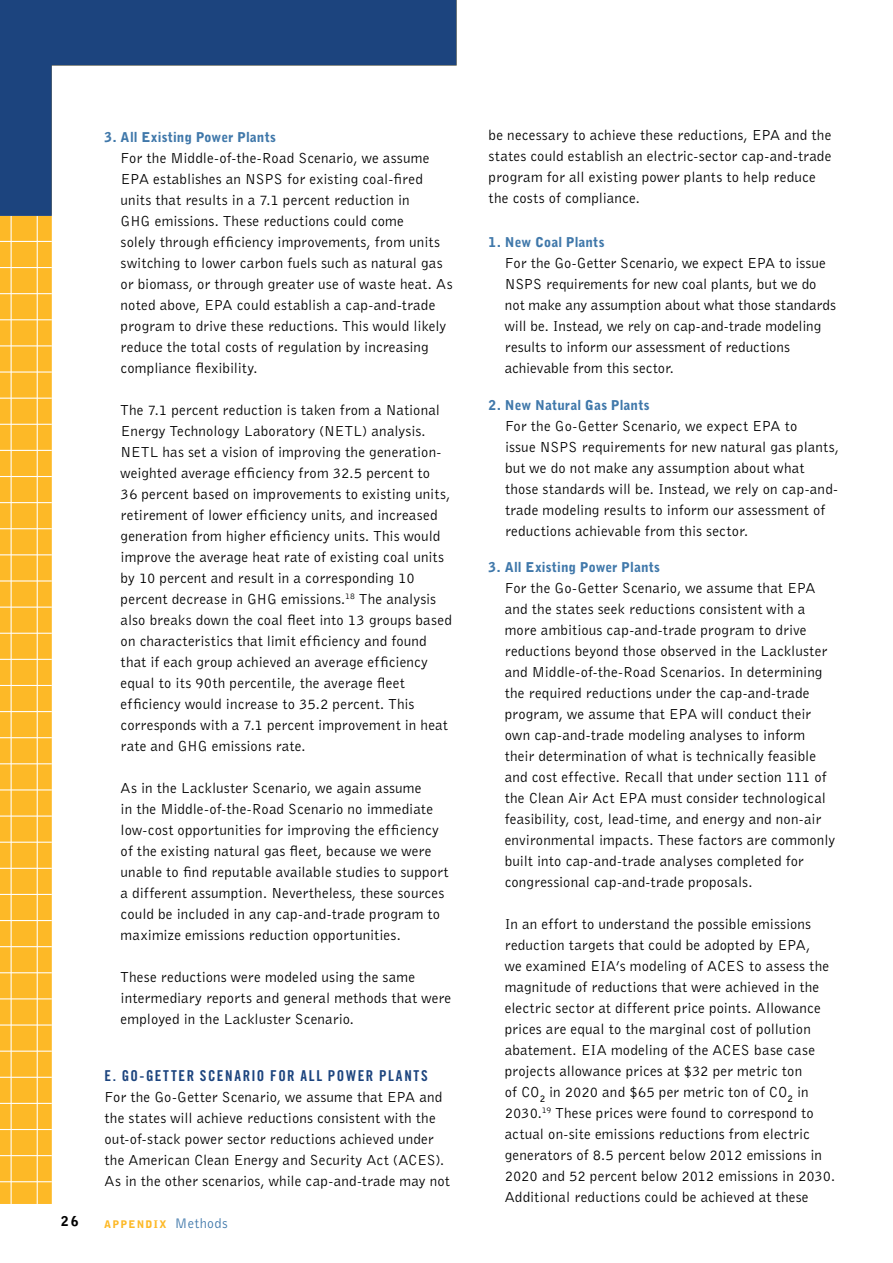
<style>
.page{position:relative;width:893px;height:1263px;background:#fff}
.page>*{position:absolute;margin:0;border:0;box-sizing:border-box;transform-origin:0 0}
.t1{font:15px/21px "Bell Gothic BT";letter-spacing:.01em;color:#000}
.t2{font:15px "Trade Gothic Bold Cond Twenty";letter-spacing:.105em;color:#1c447e}
.t3{font:900 13.5px "Bell Gothic BT";letter-spacing:.005em;color:#4078aa}
.t4{font:900 13.5px "Bell Gothic";color:#000}
.t5{font:900 10.5px "Bell Gothic BT";letter-spacing:.13em;color:#fdb927}
.s1{font-weight:400;font-size:14.25px;color:#4078aa}
</style>
<div class="page">
<svg style="left:0;top:216px;width:52px;height:988px;background:#fdbd34"></svg>
<svg style="left:0;top:0;width:457px;height:216px"></svg>
<p class="t3" style="left:105px;top:128px;width:173px">3. All Existing Power Plants</p>
<p class="t1" style="left:121px;top:147px;width:333px">For the Middle-of-the-Road Scenario, we assume EPA establishes an NSPS for existing coal-fired units that results in a 7.1 percent reduction in<br>GHG emissions. These reductions could come<br>solely through efficiency improvements, from units switching to lower carbon fuels such as natural gas or biomass, or through greater use of waste heat. As noted above, EPA could establish a cap-and-trade program to drive these reductions. This would likely reduce the total costs of regulation by increasing compliance flexibility.</p>
<p class="t1" style="left:121px;top:399px;width:333px">The 7.1 percent reduction is taken from a National Energy Technology Laboratory (NETL) analysis.<br>NETL has set a vision of improving the generation&shy;weighted average efficiency from 32.5 percent to<br>36 percent based on improvements to existing units, retirement of lower efficiency units, and increased generation from higher efficiency units. This would improve the average heat rate of existing coal units by 10 percent and result in a corresponding 10 percent decrease in GHG emissions.<sup>18</sup> The analysis also breaks down the coal fleet into 13 groups based on characteristics that limit efficiency and found that if each group achieved an average efficiency equal to its 90th percentile, the average fleet efficiency would increase to 35.2 percent. This corresponds with a 7.1 percent improvement in heat rate and GHG emissions rate.</p>
<p class="t1" style="left:121px;top:777px;width:329px">As in the Lackluster Scenario, we again assume<br>in the Middle-of-the-Road Scenario no immediate low-cost opportunities for improving the efficiency of the existing natural gas fleet, because we were unable to find reputable available studies to support a different assumption. Nevertheless, these sources could be included in any cap-and-trade program to maximize emissions reduction opportunities.</p>
<p class="t1" style="left:121px;top:966px;width:332px">These reductions were modeled using the same intermediary reports and general methods that were employed in the Lackluster Scenario.</p>
<p class="t2" style="left:105px;top:1066px;width:59px">E. GO-GETTE</p>
<p class="t2" style="left:187px;top:1066px;width:23px">R SCEN</p>
<p class="t2" style="left:234px;top:1066px;width:195px">ARIO FOR ALL POWER PLANT S</p>
<p class="t1" style="left:105px;top:1086px;width:347px">For the Go-Getter Scenario, we assume that EPA and the states will achieve reductions consistent with the out-of-stack power sector reductions achieved under the American Clean Energy and Security Act (ACES).<br>As in the other scenarios, while cap-and-trade may not</p>
<p class="t4" style="left:61px;top:1213px;width:19px">26</p>
<p class="t5" style="left:104px;top:1218px;width:125px">appendix <span class="s1">Methods</span></p>
<p class="t1" style="left:489px;top:124px;width:344px">be necessary to achieve these reductions, EPA and the states could establish an electric-sector cap-and-trade program for all existing power plants to help reduce the costs of compliance.</p>
<p class="t3" style="left:489px;top:233px;width:117px">1. N ew Coal Plants</p>
<p class="t1" style="left:505px;top:252px;width:332px">For the Go-Getter Scenario, we expect EPA to issue NSPS requirements for new coal plants, but we do not make any assumption about what those standards will be. Instead, we rely on cap-and-trade modeling results to inform our assessment of reductions achievable from this sector.</p>
<p class="t3" style="left:489px;top:396px;width:162px">2. N ew N atural Gas Plants</p>
<p class="t1" style="left:505px;top:415px;width:335px">For the Go-Getter Scenario, we expect EPA to<br>issue NSPS requirements for new natural gas plants, but we do not make any assumption about what those standards will be. Instead, we rely on cap-and&shy;trade modeling results to inform our assessment of reductions achievable from this sector.</p>
<p class="t3" style="left:489px;top:558px;width:173px">3. All Existing Power Plants</p>
<p class="t1" style="left:505px;top:577px;width:332px">For the Go-Getter Scenario, we assume that EPA and the states seek reductions consistent with a more ambitious cap-and-trade program to drive reductions beyond those observed in the Lackluster and Middle-of-the-Road Scenarios. In determining the required reductions under the cap-and-trade program, we assume that EPA will conduct their own cap-and-trade modeling analyses to inform their determination of what is technically feasible and cost effective. Recall that under section 111 of the Clean Air Act EPA must consider technological feasibility, cost, lead-time, and energy and non-air environmental impacts. These factors are commonly built into cap-and-trade analyses completed for congressional cap-and-trade proposals.</p>
<p class="t1" style="left:505px;top:913px;width:332px">In an effort to understand the possible emissions reduction targets that could be adopted by EPA,<br>we examined EIA’s modeling of ACES to assess the magnitude of reductions that were achieved in the electric sector at different price points. Allowance prices are equal to the marginal cost of pollution abatement. EIA modeling of the ACES base case projects allowance prices at $32 per metric ton<br>of CO<sub>2</sub> in 2020 and $65 per metric ton of CO<sub>2</sub> in 2030.<sup>19</sup> These prices were found to correspond to actual on-site emissions reductions from electric generators of 8.5 percent below 2012 emissions in 2020 and 52 percent below 2012 emissions in 2030.<br>Additional reductions could be achieved at these</p>
</div>
